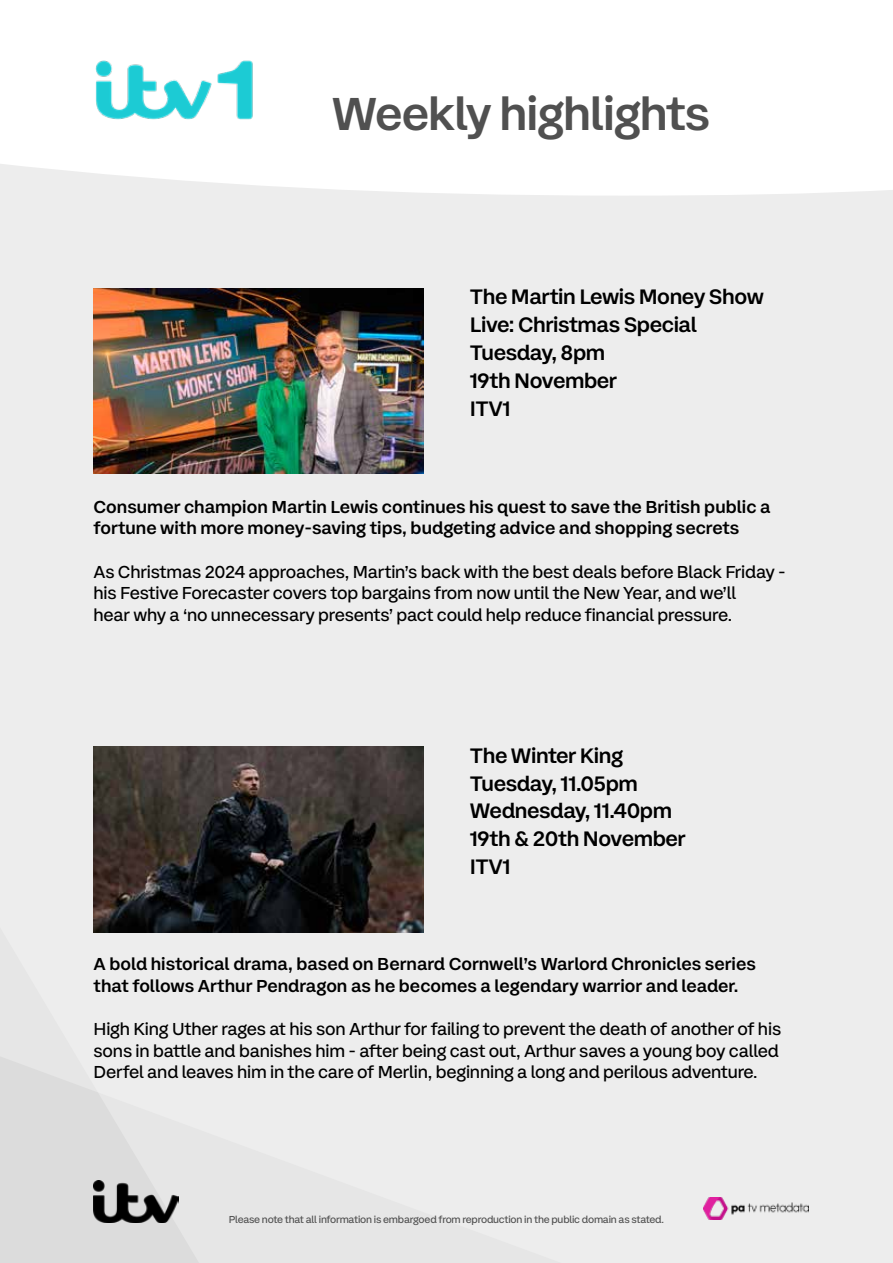
<style>
.page{position:relative;width:893px;height:1263px;background:#ededed}
.page>*{position:absolute;margin:0;border:0;box-sizing:border-box;transform-origin:0 0}
.t1{font:500 48px "ITV Display Sans";letter-spacing:-.02em;color:#505050}
.t2{font:500 21.75px/27.8px "ITV Display Sans";letter-spacing:-.02em;color:#000}
.t3{font:18px/21.6px "ITV Display Sans";letter-spacing:-.01em;color:#000}
.t4{font:500 18px/21.6px "ITV Display Sans";color:#000}
.t5{font:10.5px "ITV Display Sans";letter-spacing:-.02em;color:#505050}
</style>
<div class="page">
<svg style="left:0;top:1056px;width:199px;height:207px"></svg>
<img style="left:94px;top:1180px;width:85px;height:42px">
<div style="left:0;top:0;width:893px;height:196px;background:#fff"></div>
<img style="left:94px;top:57px;width:162px;height:65px">
<img style="left:94px;top:288px;width:329px;height:185px">
<img style="left:94px;top:747px;width:329px;height:185px">
<img style="left:704px;top:1197px;width:104px;height:22px">
<h1 class="t1" style="left:332px;top:83px;width:380px">Weekly highlights</h1>
<p class="t2" style="left:470px;top:283px;width:296px">The Martin Lewis Money Show<br>Live: Christmas Special<br>Tuesday, 8pm<br>19th November<br>ITV1</p>
<p class="t4" style="left:94px;top:496px;width:678px">Consumer champion Martin Lewis continues his quest to save the British public a fortune with more money-saving tips, budgeting advice and shopping secrets</p>
<p class="t3" style="left:94px;top:561px;width:694px">As Christmas 2024 approaches, Martin’s back with the best deals before Black Friday - his Festive Forecaster covers top bargains from now until the New Year, and we’ll<br>hear why a ‘no unnecessary presents’ pact could help reduce financial pressure.</p>
<p class="t2" style="left:470px;top:742px;width:217px">The Winter King<br>Tuesday, 11.05pm<br>Wednesday, 11.40pm<br>19th &amp; 20th November<br>ITV1</p>
<p class="t4" style="left:94px;top:953px;width:664px">A bold historical drama, based on Bernard Cornwell’s Warlord Chronicles series that follows Arthur Pendragon as he becomes a legendary warrior and leader.</p>
<p class="t3" style="left:94px;top:1018px;width:689px">High King Uther rages at his son Arthur for failing to prevent the death of another of his sons in battle and banishes him - after being cast out, Arthur saves a young boy called<br>Derfel and leaves him in the care of Merlin, beginning a long and perilous adventure.</p>
<p class="t5" style="left:229px;top:1212px;width:437px">Please note that all information is embargoed from reproduction in the public domain as stated.</p>
</div>
